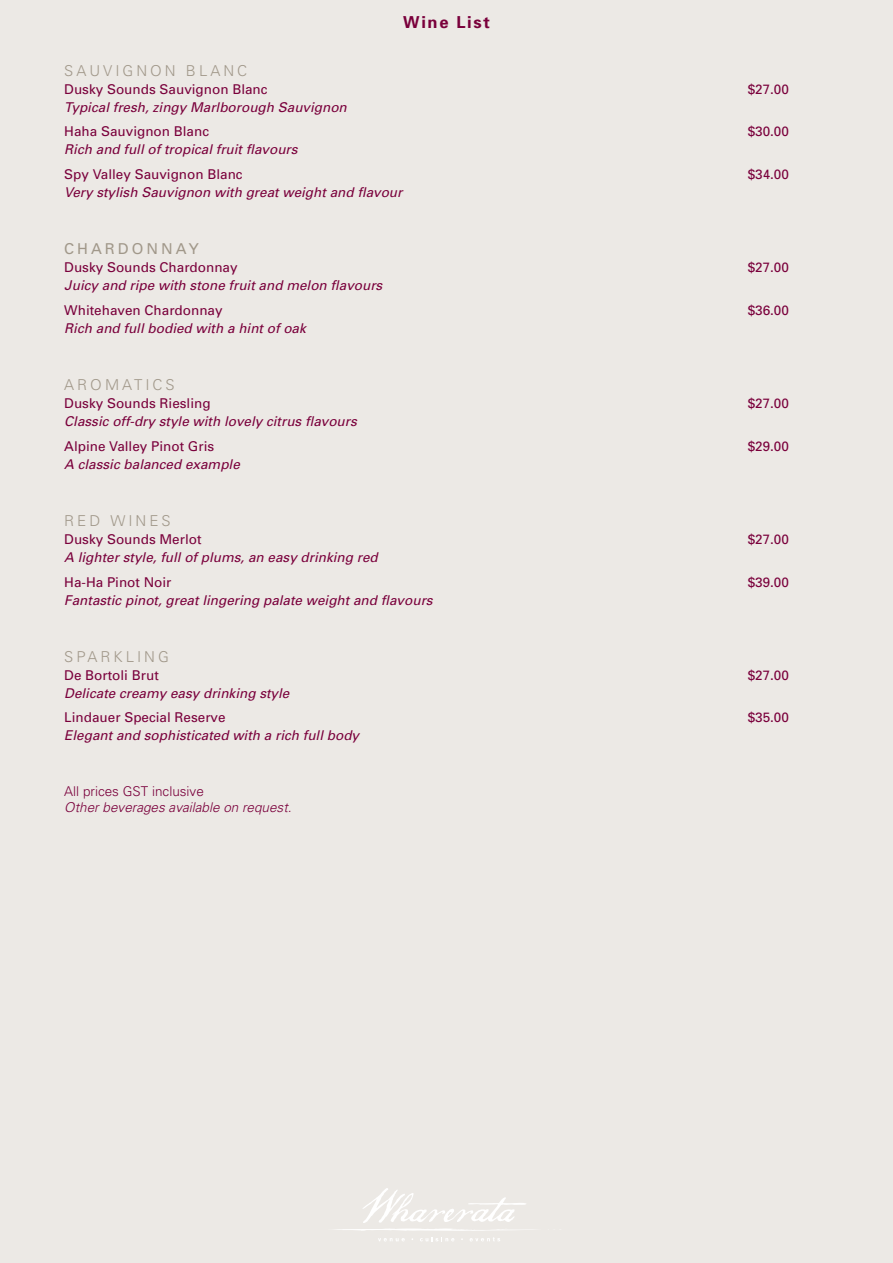
<style>
.page{position:relative;width:893px;height:1263px;background:#ece9e5}
.page>*{position:absolute;margin:0;border:0;box-sizing:border-box;transform-origin:0 0}
.t1{font:700 16.5px "Univers";letter-spacing:.1em;color:#7a003b}
.option_heading{font:300 15px "Univers";letter-spacing:.2em;color:#a1988a}
.option_heading-2{font:15px "Univers";letter-spacing:.2em;color:#a1988a}
.MENU_ITEMS_CENTRED_p{font:italic 13.5px "Univers";color:#7a003b}
.MENU_ITEMS_CENTRED_p-2{font:13.5px "Univers";color:#7a003b}
.Body_Italic{font:italic 300 13.5px/16.2px "Univers";color:#7a003b}
.s1{font-style:normal}
</style>
<div class="page">
<svg style="left:335px;top:1188px;width:198px;height:54px"></svg>
<p class="t1" style="left:403px;top:11px;width:88px">Wine List</p>
<p class="option_heading" style="left:64px;top:61px;width:184px">SAUVIGNON BLANC</p>
<p class="MENU_ITEMS_CENTRED_p-2" style="left:64px;top:81px;width:205px">Dusky Sounds Sauvignon Blanc</p>
<p class="MENU_ITEMS_CENTRED_p-2" style="left:748px;top:81px;width:43px">$27.00</p>
<p class="MENU_ITEMS_CENTRED_p" style="left:64px;top:99px;width:284px">Typical fresh, zingy Marlborough Sauvignon</p>
<p class="MENU_ITEMS_CENTRED_p-2" style="left:64px;top:123px;width:146px">Haha Sauvignon Blanc</p>
<p class="MENU_ITEMS_CENTRED_p-2" style="left:748px;top:123px;width:43px">$30.00</p>
<p class="MENU_ITEMS_CENTRED_p" style="left:64px;top:141px;width:235px">Rich and full of tropical fruit flavours</p>
<p class="MENU_ITEMS_CENTRED_p-2" style="left:64px;top:165px;width:180px">Spy Valley Sauvignon Blanc</p>
<p class="MENU_ITEMS_CENTRED_p-2" style="left:748px;top:165px;width:43px">$34.00</p>
<p class="MENU_ITEMS_CENTRED_p" style="left:64px;top:183px;width:340px">Very stylish Sauvignon with great weight and flavour</p>
<p class="option_heading-2" style="left:64px;top:239px;width:136px">CHARDONNAY</p>
<p class="MENU_ITEMS_CENTRED_p-2" style="left:64px;top:259px;width:175px">Dusky Sounds Chardonnay</p>
<p class="MENU_ITEMS_CENTRED_p-2" style="left:748px;top:259px;width:43px">$27.00</p>
<p class="MENU_ITEMS_CENTRED_p" style="left:64px;top:277px;width:320px">Juicy and ripe with stone fruit and melon flavours</p>
<p class="MENU_ITEMS_CENTRED_p-2" style="left:64px;top:301px;width:160px">Whitehaven Chardonnay</p>
<p class="MENU_ITEMS_CENTRED_p-2" style="left:748px;top:301px;width:43px">$36.00</p>
<p class="MENU_ITEMS_CENTRED_p" style="left:64px;top:319px;width:243px">Rich and full bodied with a hint of oak</p>
<p class="option_heading" style="left:64px;top:376px;width:112px">AROMATICS</p>
<p class="MENU_ITEMS_CENTRED_p-2" style="left:64px;top:395px;width:148px">Dusky Sounds Riesling</p>
<p class="MENU_ITEMS_CENTRED_p-2" style="left:748px;top:395px;width:43px">$27.00</p>
<p class="MENU_ITEMS_CENTRED_p" style="left:64px;top:413px;width:294px">Classic off-dry style with lovely citrus flavours</p>
<p class="MENU_ITEMS_CENTRED_p-2" style="left:64px;top:437px;width:151px">Alpine Valley Pinot Gris</p>
<p class="MENU_ITEMS_CENTRED_p-2" style="left:748px;top:437px;width:43px">$29.00</p>
<p class="MENU_ITEMS_CENTRED_p" style="left:64px;top:455px;width:177px">A classic balanced example</p>
<p class="option_heading" style="left:64px;top:512px;width:108px">RED WINES</p>
<p class="MENU_ITEMS_CENTRED_p-2" style="left:64px;top:531px;width:139px">Dusky Sounds Merlot</p>
<p class="MENU_ITEMS_CENTRED_p-2" style="left:748px;top:531px;width:43px">$27.00</p>
<p class="MENU_ITEMS_CENTRED_p" style="left:64px;top:549px;width:315px">A lighter style, full of plums, an easy drinking red</p>
<p class="MENU_ITEMS_CENTRED_p-2" style="left:64px;top:573px;width:109px">Ha-Ha Pinot Noir</p>
<p class="MENU_ITEMS_CENTRED_p-2" style="left:748px;top:573px;width:43px">$39.00</p>
<p class="MENU_ITEMS_CENTRED_p" style="left:64px;top:591px;width:370px">Fantastic pinot, great lingering palate weight and flavours</p>
<p class="option_heading" style="left:64px;top:648px;width:106px">SPARKLING</p>
<p class="MENU_ITEMS_CENTRED_p-2" style="left:64px;top:667px;width:96px">De Bortoli Brut</p>
<p class="MENU_ITEMS_CENTRED_p-2" style="left:748px;top:667px;width:43px">$27.00</p>
<p class="MENU_ITEMS_CENTRED_p" style="left:64px;top:685px;width:227px">Delicate creamy easy drinking style</p>
<p class="MENU_ITEMS_CENTRED_p-2" style="left:64px;top:709px;width:163px">Lindauer Special Reserve</p>
<p class="MENU_ITEMS_CENTRED_p-2" style="left:748px;top:709px;width:43px">$35.00</p>
<p class="MENU_ITEMS_CENTRED_p" style="left:64px;top:727px;width:296px">Elegant and sophisticated with a rich full body</p>
<p class="Body_Italic" style="left:64px;top:783px;width:229px"><span class="s1">All prices GST inclusive<br></span>Other beverages available on request.</p>
</div>
